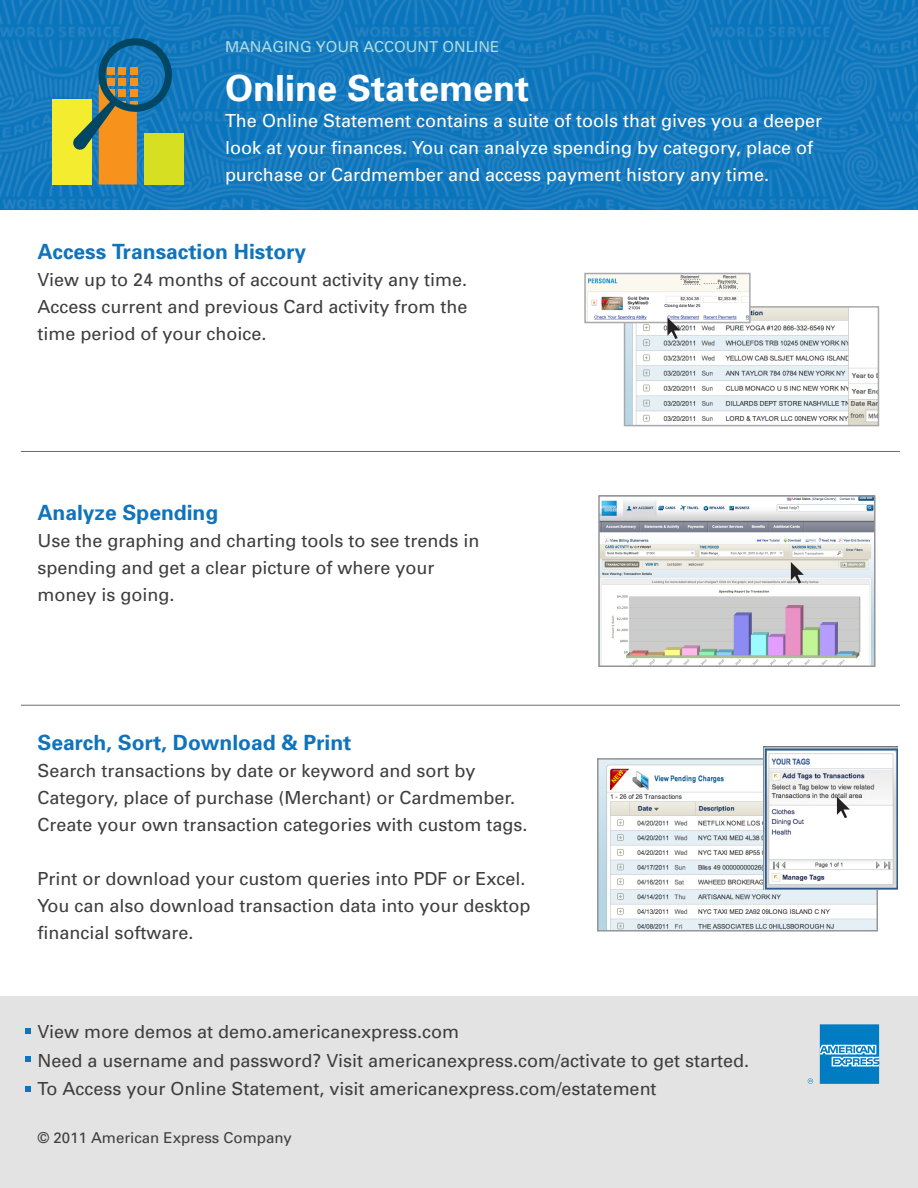
<style>
.page{position:relative;width:918px;height:1188px;background:#fff}
.page>*{position:absolute;margin:0;border:0;box-sizing:border-box;transform-origin:0 0}
.t1{font:700 36px "Univers";color:#fff}
.t2{font:700 21px "Univers";color:#1074bc}
.t3{font:18px/27px "Univers";color:#3e3e3f}
.t4{font:18px/27px "Univers";color:#fff}
.t5{font:15px "Univers";color:#3e3e3f}
.t6{font:15px "Univers";color:#aedee4}
</style>
<div class="page">
<img style="left:0;top:0;width:918px;height:210px">
<hr style="left:21px;top:451px;width:879px;height:1px;background:#6c6d70">
<hr style="left:21px;top:705px;width:879px;height:1px;background:#6c6d70">
<img style="left:600px;top:761px;width:275px;height:168px">
<div style="left:597px;top:758px;width:281px;height:174px;border:2px solid #939598"></div>
<div style="left:52px;top:99px;width:39px;height:85px;background:#f4ed2f"></div>
<div style="left:144px;top:133px;width:39px;height:51px;background:#d6df21"></div>
<svg style="left:72px;top:36px;width:102px;height:148px"></svg>
<div style="left:0;top:996px;width:918px;height:192px;background:#e2e3e2"></div>
<svg style="left:808px;top:1078px;width:5px;height:6px"></svg>
<svg style="left:820px;top:1024px;width:59px;height:60px;background:#2a91cb"></svg>
<svg style="left:26px;top:1028px;width:5px;height:6px"></svg>
<svg style="left:26px;top:1056px;width:5px;height:6px"></svg>
<svg style="left:26px;top:1086px;width:5px;height:6px"></svg>
<img style="left:627px;top:309px;width:249px;height:114px">
<div style="left:624px;top:306px;width:255px;height:120px;border:2px solid #a8a9ad"></div>
<img style="left:601px;top:498px;width:272px;height:166px">
<div style="left:598px;top:495px;width:278px;height:172px;border:2px solid #939598"></div>
<img style="left:763px;top:746px;width:135px;height:144px">
<img style="left:587px;top:276px;width:161px;height:44px">
<div style="left:584px;top:273px;width:167px;height:50px;border:2px solid #a8a9ad"></div>
<svg style="left:791px;top:562px;width:13px;height:22px"></svg>
<svg style="left:837px;top:797px;width:13px;height:21px"></svg>
<svg style="left:667px;top:318px;width:13px;height:21px"></svg>
<p class="t6" style="left:225px;top:37px;width:276px">MANAGING YOUR ACCOUNT ONLINE</p>
<h1 class="t1" style="left:225px;top:65px;width:306px">Online Statement</h1>
<p class="t4" style="left:225px;top:107px;width:599px">The Online Statement contains a suite of tools that gives you a deeper look at your finances. You can analyze spending by category, place of purchase or Cardmember and access payment history any time.</p>
<p class="t2" style="left:37px;top:238px;width:270px">Access Transaction History</p>
<p class="t3" style="left:37px;top:266px;width:432px;text-align:justify">View up to 24 months of account activity any time.<br>Access current and previous Card activity from the time period of your choice.</p>
<p class="t2" style="left:37px;top:499px;width:182px">Analyze Spending</p>
<p class="t3" style="left:37px;top:527px;width:444px">Use the graphing and charting tools to see trends in spending and get a clear picture of where your money is going.</p>
<p class="t2" style="left:37px;top:729px;width:316px">Search, Sort, Download &amp; Print</p>
<p class="t3" style="left:37px;top:756px;width:492px">Search transactions by date or keyword and sort by<br>Category, place of purchase (Merchant) or Cardmember.<br>Create your own transaction categories with custom tags.</p>
<p class="t3" style="left:37px;top:864px;width:495px">Print or download your custom queries into PDF or Excel.<br>You can also download transaction data into your desktop financial software.</p>
<p class="t3" style="left:37px;top:1017px;width:713px;line-height:28.5px">View more demos at demo.americanexpress.com<br>Need a username and password? Visit americanexpress.com/activate to get started.<br>To Access your Online Statement, visit americanexpress.com/estatement</p>
<p class="t5" style="left:37px;top:1129px;width:256px">© 2011 American Express Company</p>
</div>
